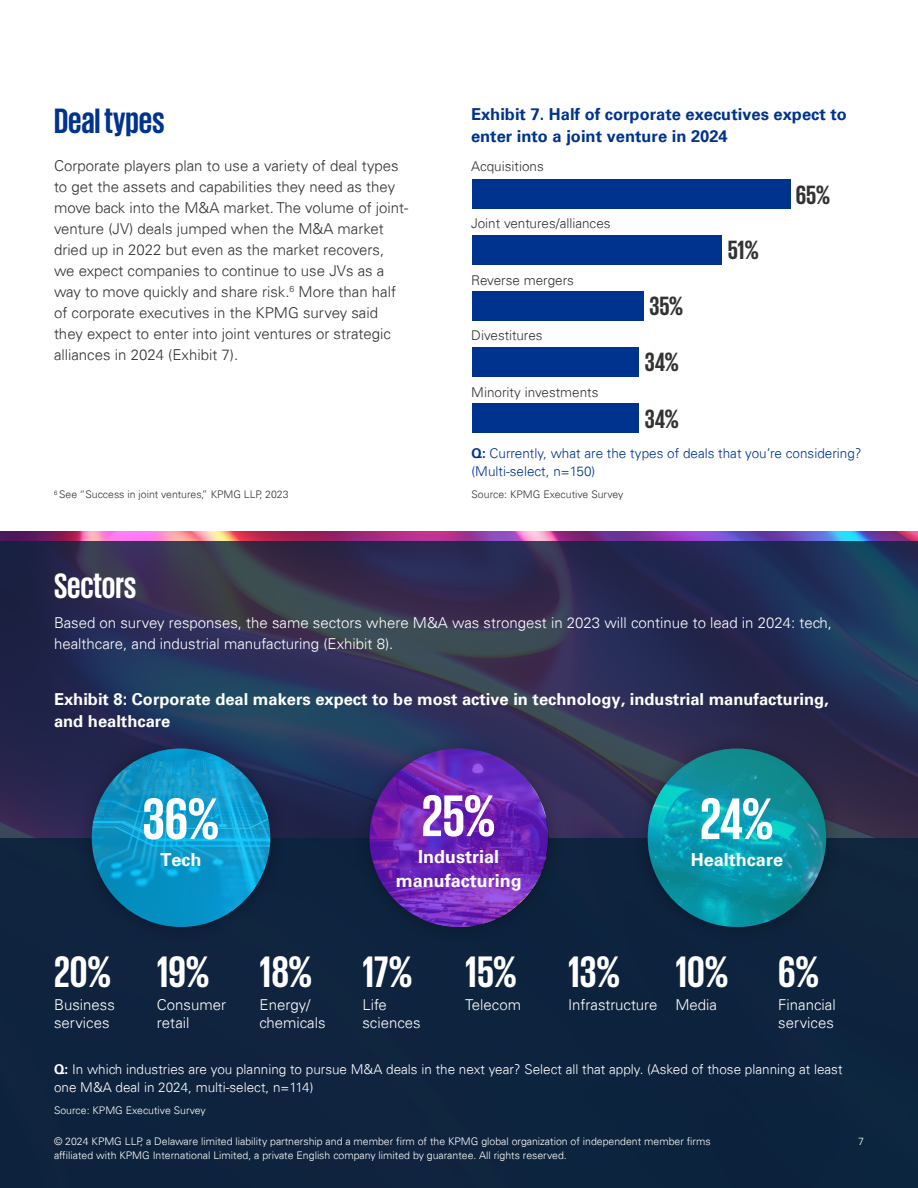
<style>
.page{position:relative;width:918px;height:1188px;background:#fff}
.page>*{position:absolute;margin:0;border:0;box-sizing:border-box;transform-origin:0 0}
.t1{font:700 60px "KPMG";color:#fff}
.t2{font:700 45px "KPMG";color:#fff}
.t3{font:700 36px "KPMG";color:#00338d}
.t4{font:700 36px "KPMG";letter-spacing:-.01em;color:#fff}
.t5{font:700 27px/56.2px "KPMG";color:#333}
.t6{font:700 18px/24px "Univers";color:#fff;text-align:center}
.t7{font:700 16.5px/22.5px "Univers";color:#fff}
.t8{font:700 16.5px/22.5px "Univers";color:#00338d}
.t9{font:300 15px/21px "Univers 45";color:#333}
.t10{font:300 15px/18px "Univers 45";color:#fff}
.t11{font:300 13.5px/18px "Univers 45";color:#fff}
.t12{font:300 13.5px "Univers 45";color:#333}
.t13{font:300 13.5px/18px "Univers 45";color:#00338d}
.t14{font:300 10.5px "Univers 45";color:#fff}
.t15{font:300 10.5px "Univers 45";color:#333}
.s1{font-family:"Univers";font-weight:700}
</style>
<div class="page">
<svg style="left:0;top:542px;width:918px;height:296px;background:#2a3052"></svg>
<div style="left:0;top:838px;width:918px;height:350px;background:#0c233c"></div>
<div style="left:472px;top:179px;width:318px;height:29px;background:#00338d"></div>
<div style="left:472px;top:235px;width:250px;height:29px;background:#00338d"></div>
<div style="left:472px;top:291px;width:171px;height:29px;background:#00338d"></div>
<div style="left:472px;top:347px;width:166px;height:29px;background:#00338d"></div>
<div style="left:472px;top:403px;width:166px;height:29px;background:#00338d"></div>
<div style="left:75px;top:732px;width:212px;height:212px;background:#000;opacity:.3"></div>
<div style="left:353px;top:732px;width:212px;height:212px;background:#000;opacity:.3"></div>
<div style="left:631px;top:732px;width:212px;height:212px;background:#000;opacity:.3"></div>
<svg style="left:92px;top:748px;width:178px;height:179px;background:#0d9acc"></svg>
<svg style="left:369px;top:748px;width:179px;height:179px;background:#6f26b8"></svg>
<svg style="left:648px;top:748px;width:178px;height:179px;background:#0b98a6"></svg>
<h3 class="t3" style="left:54px;top:103px;width:112px">Deal types</h3>
<p class="t9" style="left:54px;top:155px;width:356px">Corporate players plan to use a variety of deal types to get the assets and capabilities they need as they move back into the M&amp;A market. The volume of joint&shy;venture (JV) deals jumped when the M&amp;A market dried up in 2022 but even as the market recovers, we expect companies to continue to use JVs as a way to move quickly and share risk.<sup>6</sup> More than half of corporate executives in the KPMG survey said they expect to enter into joint ventures or strategic alliances in 2024 (Exhibit 7).</p>
<p class="t15" style="left:54px;top:488px;width:236px"><sup>6</sup> See “Success in joint ventures,” KPMG LLP, 2023</p>
<p class="t8" style="left:471px;top:104px;width:377px">Exhibit 7. Half of corporate executives expect to enter into a joint venture in 2024</p>
<p class="t12" style="left:471px;top:158px;width:74px">Acquisitions</p>
<p class="t12" style="left:471px;top:215px;width:141px">Joint ventures/alliances</p>
<p class="t12" style="left:471px;top:272px;width:104px">Reverse mergers</p>
<p class="t12" style="left:471px;top:327px;width:73px">Divestitures</p>
<p class="t12" style="left:471px;top:384px;width:129px">Minority investments</p>
<h3 class="t5" style="left:645px;top:277px;width:40px">35%<br>34%<br>34%</h3>
<h3 class="t5" style="left:728px;top:220px;width:33px">51%</h3>
<h3 class="t5" style="left:796px;top:166px;width:36px">65%</h3>
<p class="t13" style="left:472px;top:445px;width:392px"><span class="s1">Q:</span> Currently, what are the types of deals that you’re considering? (Multi-select, n=150)</p>
<p class="t15" style="left:472px;top:488px;width:153px">Source: KPMG Executive Survey</p>
<h3 class="t4" style="left:54px;top:568px;width:84px">Sectors</h3>
<p class="t10" style="left:54px;top:612px;width:780px;line-height:21px">Based on survey responses, the same sectors where M&amp;A was strongest in 2023 will continue to lead in 2024: tech, healthcare, and industrial manufacturing (Exhibit 8).</p>
<p class="t7" style="left:54px;top:689px;width:776px">Exhibit 8: Corporate deal makers expect to be most active in technology, industrial manufacturing, and healthcare</p>
<h1 class="t1" style="left:143px;top:789px;width:78px">36%</h1>
<p class="t6" style="left:160px;top:849px;width:43px">Tech</p>
<h2 class="t2" style="left:54px;top:950px;width:59px">20%</h2>
<p class="t10" style="left:54px;top:996px;width:62px">Business services</p>
<h2 class="t2" style="left:157px;top:950px;width:55px">19%</h2>
<p class="t10" style="left:157px;top:996px;width:71px">Consumer retail</p>
<h2 class="t2" style="left:260px;top:950px;width:54px">18%</h2>
<p class="t10" style="left:260px;top:996px;width:67px">Energy/ chemicals</p>
<h1 class="t1" style="left:422px;top:786px;width:75px">25%</h1>
<p class="t6" style="left:396px;top:846px;width:127px">Industrial manufacturing</p>
<h2 class="t2" style="left:362px;top:950px;width:52px">17%</h2>
<p class="t10" style="left:362px;top:996px;width:60px">Life sciences</p>
<h2 class="t2" style="left:465px;top:950px;width:53px">15%</h2>
<p class="t10" style="left:465px;top:996px;width:57px">Telecom</p>
<h1 class="t1" style="left:700px;top:789px;width:75px">24%</h1>
<p class="t6" style="left:691px;top:849px;width:94px">Healthcare</p>
<h2 class="t2" style="left:568px;top:950px;width:54px">13%</h2>
<p class="t10" style="left:568px;top:996px;width:91px">Infrastructure</p>
<h2 class="t2" style="left:675px;top:950px;width:55px">10%</h2>
<p class="t10" style="left:675px;top:996px;width:43px">Media</p>
<h2 class="t2" style="left:778px;top:950px;width:43px">6%</h2>
<p class="t10" style="left:778px;top:996px;width:59px">Financial services</p>
<p class="t11" style="left:54px;top:1060px;width:790px"><span class="s1">Q:</span> In which industries are you planning to pursue M&amp;A deals in the next year? Select all that apply. (Asked of those planning at least one M&amp;A deal in 2024, multi-select, n=114)</p>
<p class="t14" style="left:54px;top:1104px;width:153px">Source: KPMG Executive Survey</p>
<p class="t14" style="left:54px;top:1135px;width:658px">© 2024 KPMG LLP, a Delaware limited liability partnership and a member firm of the KPMG global organization of independent member firms</p>
<p class="t14" style="left:858px;top:1135px;width:7px">7</p>
<p class="t14" style="left:54px;top:1149px;width:514px">affiliated with KPMG International Limited, a private English company limited by guarantee. All rights reserved.</p>
</div>
